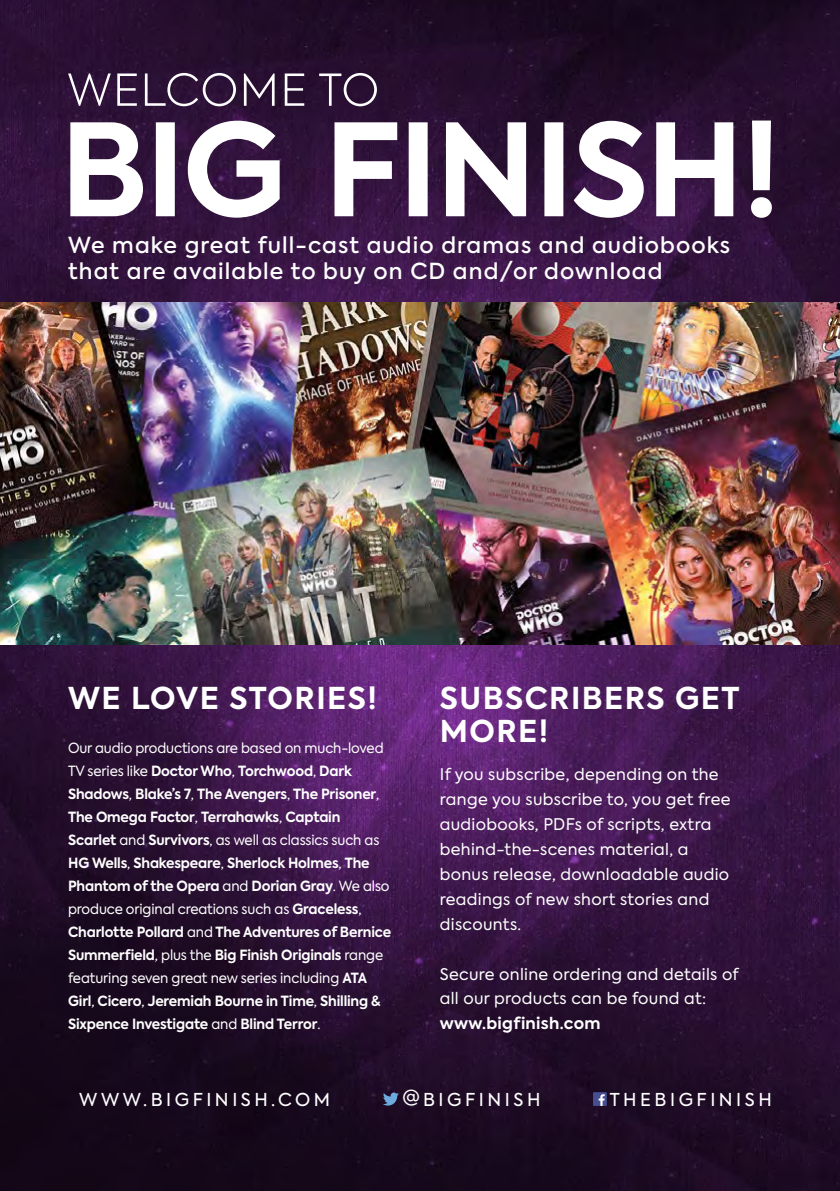
<style>
.page{position:relative;width:840px;height:1191px;background:#fff}
.page>*{position:absolute;margin:0;border:0;box-sizing:border-box;transform-origin:0 0}
.t1{font:700 30px/33px "Axiforma";letter-spacing:.05em;color:#fff}
.t2{font:500 22px/26px "Axiforma";letter-spacing:.05em;color:#fff}
.t3{font:17.6px "Axiforma";letter-spacing:.2em;color:#fff}
.t4{font:16px/25px "Axiforma";letter-spacing:.02em;color:#fff}
.t5{font:700 16px "Axiforma";letter-spacing:.02em;color:#fff}
.t6{font:700 14px/23px "Axiforma";letter-spacing:-.01em;color:#fff;scale:.96 1}
.s1{font-weight:400}
</style>
<div class="page">
<img style="left:0;top:0;width:839px;height:1191px">
<img style="left:0;top:303px;width:839px;height:341px">
<svg style="left:70px;top:121px;width:701px;height:97px"></svg>
<svg style="left:68px;top:73px;width:309px;height:33px;background:#533e5b"></svg>
<svg style="left:382px;top:1092px;width:16px;height:13px"></svg>
<div style="left:592px;top:1092px;width:14px;height:14px;background:#454f92"></div>
<svg style="left:598px;top:1094px;width:6px;height:12px"></svg>
<h2 class="t2" style="left:68px;top:232px;width:663px">We make great full-cast audio dramas and audiobooks that are available to buy on CD and/or download</h2>
<h1 class="t1" style="left:68px;top:682px;width:310px">WE LOVE STORIES!</h1>
<p class="t6" style="left:68px;top:737px;width:338px"><span class="s1">Our audio productions are based on much-loved TV series like</span> Doctor Who<span class="s1">,</span> Torchwood<span class="s1">,</span> Dark Shadows<span class="s1">,</span> Blake’s 7<span class="s1">,</span> The Avengers<span class="s1">,</span> The Prisoner<span class="s1">, </span>The Omega Factor<span class="s1">,</span> Terrahawks<span class="s1">,</span> Captain Scarlet <span class="s1">and</span> Survivors<span class="s1">, as well as classics such as </span>HG Wells<span class="s1">,</span> Shakespeare<span class="s1">,</span> Sherlock Holmes<span class="s1">,</span> The Phantom of the Opera <span class="s1">and</span> Dorian Gray<span class="s1">. We also produce original creations such as</span> Graceless<span class="s1">, </span>Charlotte Pollard <span class="s1">and</span> The Adventures of Bernice Summerfield<span class="s1">, plus the</span> Big Finish Originals <span class="s1">range featuring seven great new series including</span> ATA Girl<span class="s1">,</span> Cicero<span class="s1">,</span> Jeremiah Bourne in Time<span class="s1">,</span> Shilling &amp; Sixpence Investigate <span class="s1">and</span> Blind Terror<span class="s1">.</span></p>
<h1 class="t1" style="left:439px;top:682px;width:301px">SUBSCRIBERS GET<br>MORE!</h1>
<p class="t4" style="left:439px;top:762px;width:292px">If you subscribe, depending on the range you subscribe to, you get free audiobooks, PDFs of scripts, extra behind-the-scenes material, a bonus release, downloadable audio readings of new short stories and discounts.</p>
<p class="t4" style="left:439px;top:961px;width:300px">Secure online ordering and details of all our products can be found at:</p>
<p class="t5" style="left:439px;top:1012px;width:162px">www.bigfinish.com</p>
<p class="t3" style="left:79px;top:1088px;width:252px">WWW.BIGFINISH.COM</p>
<p class="t3" style="left:402px;top:1088px;width:139px">@BIGFINISH</p>
<p class="t3" style="left:609px;top:1088px;width:163px">THEBIGFINISH</p>
</div>
